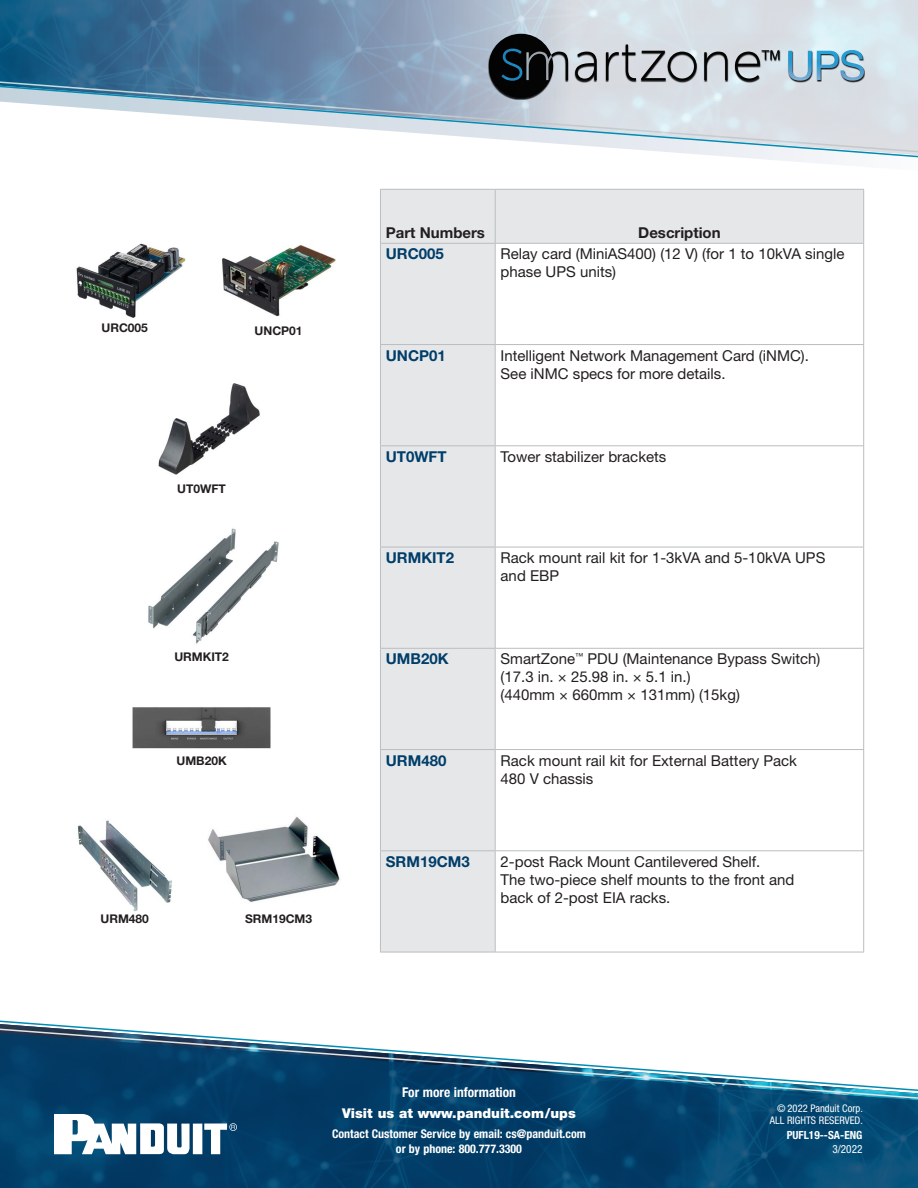
<style>
.page{position:relative;width:918px;height:1188px;background:#fff}
.page>*{position:absolute;margin:0;border:0;box-sizing:border-box;transform-origin:0 0}
.t1{font:15px/18px "Helvetica Neue LT Std";color:#231f20}
.t2{font:700 15px "Helvetica Neue LT Std";color:#003d69}
.t3{font:700 15px "Helvetica Neue LT Std";color:#231f20}
.t4{font:900 13.5px "Helvetica Neue LT Std";color:#fff}
.t5{font:700 condensed 13.5px "Helvetica Neue LT Std";color:#fff}
.t6{font:700 condensed 12px/15px "Helvetica Neue LT Std";color:#fff;text-align:center}
.t7{font:700 12px "Helvetica Neue LT Std";color:#231f20}
.t8{font:700 condensed 11.25px "Helvetica Neue LT Std";color:#fff}
.t9{font:condensed 11.25px "Helvetica Neue LT Std";color:#fff}
.t10{font:condensed 10.5px/12px "Helvetica Neue LT Std";color:#fff;text-align:right}
</style>
<div class="page">
<img style="left:208px;top:817px;width:132px;height:85px">
<img style="left:77px;top:820px;width:95px;height:92px">
<svg style="left:0;top:1026px;width:139px;height:5px"></svg>
<svg style="left:0;top:1031px;width:918px;height:157px;fill:#02406b"></svg>
<img style="left:132px;top:707px;width:139px;height:42px">
<img style="left:222px;top:245px;width:114px;height:72px">
<img style="left:76px;top:243px;width:110px;height:75px">
<img style="left:148px;top:528px;width:131px;height:116px">
<img style="left:158px;top:383px;width:102px;height:92px">
<img style="left:0;top:0;width:918px;height:155px">
<div style="left:381px;top:190px;width:482px;height:762px;background:#e6e7e9"></div>
<svg style="left:496px;top:244px;width:367px;height:708px"></svg>
<hr style="left:380px;top:189px;width:115px;height:1px;background:#bcbdc0">
<hr style="left:380px;top:190px;width:1px;height:53px;background:#bcbdc0">
<hr style="left:495px;top:189px;width:369px;height:1px;background:#bcbdc0">
<hr style="left:495px;top:190px;width:1px;height:53px;background:#bcbdc0">
<hr style="left:863px;top:190px;width:1px;height:53px;background:#bcbdc0">
<hr style="left:380px;top:243px;width:115px;height:1px;background:#bcbdc0">
<hr style="left:380px;top:244px;width:1px;height:100px;background:#bcbdc0">
<hr style="left:495px;top:243px;width:369px;height:1px;background:#bcbdc0">
<hr style="left:495px;top:244px;width:1px;height:100px;background:#bcbdc0">
<hr style="left:863px;top:244px;width:1px;height:100px;background:#bcbdc0">
<hr style="left:380px;top:344px;width:115px;height:1px;background:#bcbdc0">
<hr style="left:380px;top:345px;width:1px;height:101px;background:#bcbdc0">
<hr style="left:495px;top:344px;width:369px;height:1px;background:#bcbdc0">
<hr style="left:495px;top:345px;width:1px;height:101px;background:#bcbdc0">
<hr style="left:863px;top:345px;width:1px;height:101px;background:#bcbdc0">
<hr style="left:380px;top:446px;width:115px;height:1px;background:#bcbdc0">
<hr style="left:380px;top:446px;width:1px;height:101px;background:#bcbdc0">
<hr style="left:495px;top:446px;width:369px;height:1px;background:#bcbdc0">
<hr style="left:495px;top:446px;width:1px;height:101px;background:#bcbdc0">
<hr style="left:863px;top:446px;width:1px;height:101px;background:#bcbdc0">
<hr style="left:380px;top:547px;width:115px;height:1px;background:#bcbdc0">
<hr style="left:380px;top:547px;width:1px;height:101px;background:#bcbdc0">
<hr style="left:495px;top:547px;width:369px;height:1px;background:#bcbdc0">
<hr style="left:495px;top:547px;width:1px;height:101px;background:#bcbdc0">
<hr style="left:863px;top:547px;width:1px;height:101px;background:#bcbdc0">
<hr style="left:380px;top:648px;width:115px;height:1px;background:#bcbdc0">
<hr style="left:380px;top:649px;width:1px;height:100px;background:#bcbdc0">
<hr style="left:495px;top:648px;width:369px;height:1px;background:#bcbdc0">
<hr style="left:495px;top:649px;width:1px;height:100px;background:#bcbdc0">
<hr style="left:863px;top:649px;width:1px;height:100px;background:#bcbdc0">
<hr style="left:380px;top:749px;width:115px;height:1px;background:#bcbdc0">
<hr style="left:380px;top:750px;width:1px;height:100px;background:#bcbdc0">
<hr style="left:495px;top:749px;width:369px;height:1px;background:#bcbdc0">
<hr style="left:495px;top:750px;width:1px;height:100px;background:#bcbdc0">
<hr style="left:863px;top:750px;width:1px;height:100px;background:#bcbdc0">
<hr style="left:380px;top:850px;width:115px;height:1px;background:#bcbdc0">
<hr style="left:380px;top:851px;width:1px;height:101px;background:#bcbdc0">
<hr style="left:495px;top:850px;width:369px;height:1px;background:#bcbdc0">
<hr style="left:495px;top:851px;width:1px;height:101px;background:#bcbdc0">
<hr style="left:863px;top:851px;width:1px;height:101px;background:#bcbdc0">
<hr style="left:380px;top:952px;width:115px;height:1px;background:#bcbdc0">
<hr style="left:495px;top:952px;width:369px;height:1px;background:#bcbdc0">
<svg style="left:488px;top:34px;width:377px;height:66px;background:#d1d9df"></svg>
<div style="left:489px;top:34px;width:64px;height:64px;background:#050504;border-radius:50%"></div>
<svg style="left:575px;top:52px;width:22px;height:29px"></svg>
<svg style="left:704px;top:52px;width:23px;height:28px"></svg>
<svg style="left:735px;top:50px;width:44px;height:31px"></svg>
<svg style="left:501px;top:49px;width:67px;height:32px"></svg>
<svg style="left:606px;top:45px;width:91px;height:36px;background:#a6a9ad"></svg>
<svg style="left:788px;top:50px;width:76px;height:31px;background:#94bbd0"></svg>
<svg style="left:54px;top:1114px;width:183px;height:40px"></svg>
<p class="t7" style="left:102px;top:321px;width:48px">URC005</p>
<p class="t7" style="left:255px;top:323px;width:50px">UNCP01</p>
<p class="t7" style="left:177px;top:481px;width:50px">UT0WFT</p>
<p class="t7" style="left:174px;top:649px;width:56px">URMKIT2</p>
<p class="t7" style="left:177px;top:753px;width:52px">UMB20K</p>
<p class="t7" style="left:101px;top:911px;width:50px">URM480</p>
<p class="t7" style="left:245px;top:911px;width:69px">SRM19CM3</p>
<p class="t3" style="left:386px;top:223px;width:101px">Part Numbers</p>
<p class="t3" style="left:638px;top:223px;width:84px">Description</p>
<p class="t2" style="left:386px;top:245px;width:60px">URC005</p>
<p class="t1" style="left:501px;top:245px;width:345px">Relay card (MiniAS400) (12 V) (for 1 to 10kVA single phase UPS units)</p>
<p class="t2" style="left:386px;top:346px;width:62px">UNCP01</p>
<p class="t1" style="left:501px;top:346px;width:310px">Intelligent Network Management Card (iNMC).<br>See iNMC specs for more details.</p>
<p class="t2" style="left:386px;top:447px;width:62px">UT0WFT</p>
<p class="t1" style="left:501px;top:447px;width:167px">Tower stabilizer brackets</p>
<p class="t2" style="left:386px;top:549px;width:70px">URMKIT2</p>
<p class="t1" style="left:501px;top:549px;width:326px">Rack mount rail kit for 1-3kVA and 5-10kVA UPS and EBP</p>
<p class="t2" style="left:386px;top:650px;width:64px">UMB20K</p>
<p class="t1" style="left:501px;top:650px;width:321px">SmartZone<sup>™</sup> PDU (Maintenance Bypass Switch) (17.3 in. × 25.98 in. × 5.1 in.)<br>(440mm × 660mm × 131mm) (15kg)</p>
<p class="t2" style="left:386px;top:751px;width:62px">URM480</p>
<p class="t1" style="left:501px;top:751px;width:298px">Rack mount rail kit for External Battery Pack<br>480 V chassis</p>
<p class="t2" style="left:386px;top:852px;width:85px">SRM19CM3</p>
<p class="t1" style="left:501px;top:852px;width:295px">2-post Rack Mount Cantilevered Shelf.<br>The two-piece shelf mounts to the front and back of 2-post EIA racks.</p>
<p class="t5" style="left:402px;top:1084px;width:115px">For more information</p>
<p class="t4" style="left:342px;top:1105px;width:235px">Visit us at www.panduit.com/ups</p>
<p class="t6" style="left:332px;top:1126px;width:255px">Contact Customer Service by email: cs@panduit.com or by phone: 800.777.3300</p>
<p class="t10" style="left:770px;top:1102px;width:95px">© 2022 Panduit Corp.<br>ALL RIGHTS RESERVED.</p>
<p class="t8" style="left:787px;top:1128px;width:77px">PUFL19--SA-ENG</p>
<p class="t9" style="left:832px;top:1142px;width:32px">3/2022</p>
</div>
